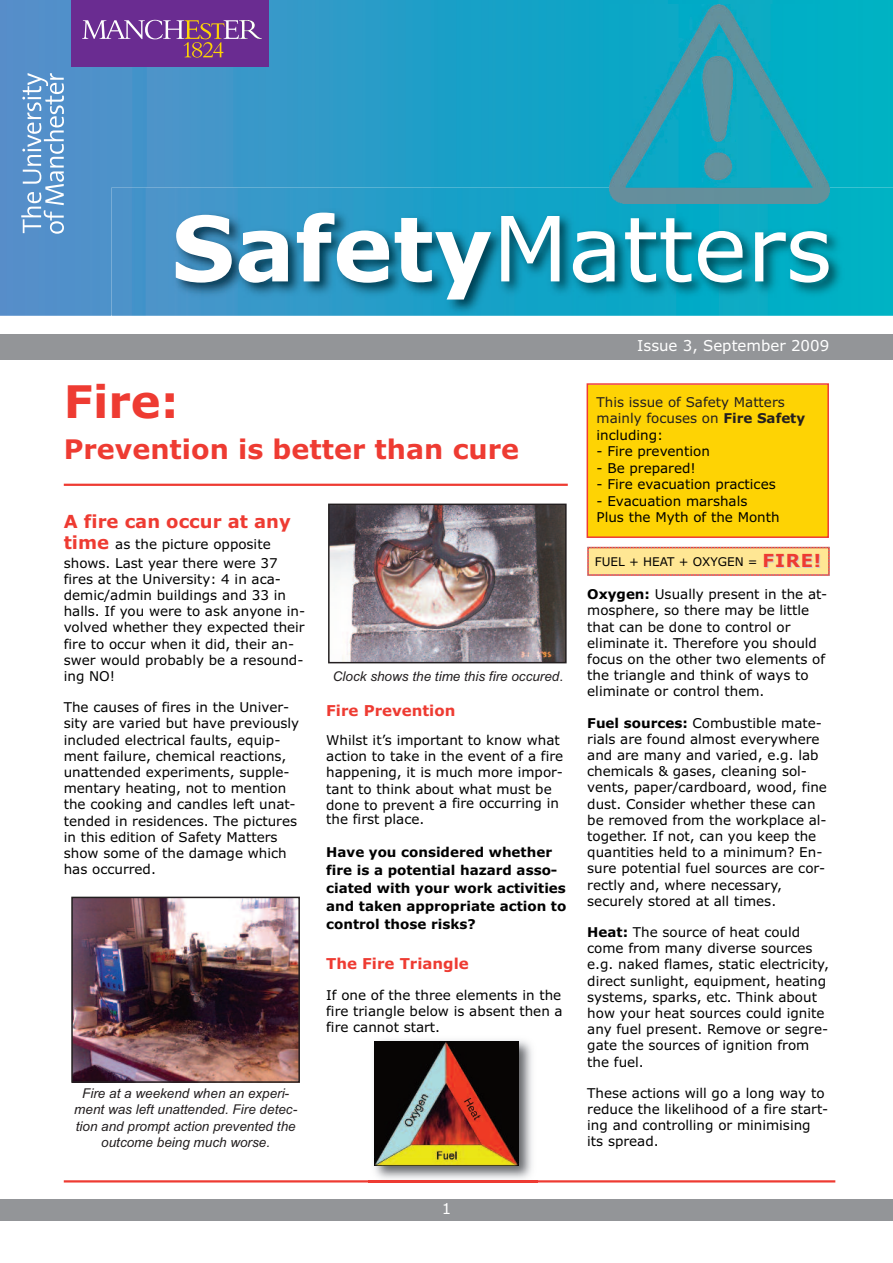
<style>
.page{position:relative;width:893px;height:1263px;background:#fff}
.page>*{position:absolute;margin:0;border:0;box-sizing:border-box;transform-origin:0 0}
.t1{font:90px "Verdana";color:#fff}
.t2{font:700 45px "Verdana";color:#ee3b32}
.t3{font:700 27px "Verdana";color:#ee3b32}
.t4{font:700 18px "Verdana";color:#ee3b32}
.t5{font:700 15px "Verdana";color:#ee3b32}
.t6{font:15px "Verdana";color:#fff}
.t7{font:13.5px/16.2px "Verdana";color:#000}
.t8{font:italic 13.5px/16.2px "Arial";color:#231f20;text-align:center}
.t9{font:700 13.5px/18px "Verdana";color:#000}
.t10{font:13.5px/16.5px "Verdana";color:#231f20}
.t11{font:12px "Verdana";color:#000}
.s1{font-weight:700}
.s2{font-weight:700;font-size:18px;color:#ee3b32}
.s3{font-style:normal}
.s4{color:#000}
.s5{font-weight:700;font-size:18px;color:#ccc}
</style>
<div class="page">
<hr style="left:64px;top:1180px;width:771px;height:2px;background:#ee3b32">
<svg style="left:587px;top:547px;width:243px;height:29px;background:#f9d68d"></svg>
<div style="left:588px;top:385px;width:239px;height:151px;background:#fed304"></div>
<div style="left:587px;top:383px;width:242px;height:155px;border:2px solid #ee3b32"></div>
<img style="left:0;top:0;width:893px;height:316px">
<img style="left:610px;top:4px;width:219px;height:184px">
<div style="left:0;top:334px;width:893px;height:25px;background:#939598"></div>
<img style="left:111px;top:188px;width:782px;height:128px">
<hr style="left:64px;top:484px;width:504px;height:2px;background:#ee3b32">
<div style="left:71px;top:0;width:198px;height:67px;background:#6a2c91"></div>
<svg style="left:82px;top:20px;width:180px;height:38px"></svg>
<svg style="left:21px;top:73px;width:43px;height:161px;background:#7aa8d5"></svg>
<div style="left:0;top:1199px;width:893px;height:21px;background:#939598"></div>
<img style="left:331px;top:507px;width:233px;height:153px">
<div style="left:328px;top:504px;width:239px;height:159px;border:2px solid #231f20"></div>
<img style="left:74px;top:900px;width:223px;height:180px">
<div style="left:71px;top:897px;width:229px;height:186px;border:2px solid #231f20"></div>
<img style="left:368px;top:1040px;width:170px;height:143px">
<img style="left:375px;top:1041px;width:144px;height:125px">
<h1 class="t1" style="left:171px;top:198px;width:663px"><span class="s1">Safety</span>Matters</h1>
<h2 class="t2" style="left:64px;top:376px;width:116px">Fire:</h2>
<h3 class="t3" style="left:64px;top:433px;width:457px">Prevention is better than cure</h3>
<h3 class="t4" style="left:64px;top:511px;width:228px">A fire can occur at any</h3>
<p class="t7" style="left:64px;top:536px;width:216px;line-height:18.1px"><span class="s2">time</span> as the picture opposite shows. Last year there were 37</p>
<p class="t7" style="left:64px;top:571px;width:243px">fires at the University: 4 in aca&shy;demic/admin buildings and 33 in halls. If you were to ask anyone in&shy;volved whether they expected their fire to occur when it did, their an&shy;swer would probably be a resound&shy;ing NO!</p>
<p class="t7" style="left:64px;top:699px;width:237px">The causes of fires in the Univer&shy;sity are varied but have previously included electrical faults, equip&shy;ment failure, chemical reactions, unattended experiments, supple&shy;mentary heating, not to mention the cooking and candles left unat&shy;tended in residences. The pictures in this edition of Safety Matters show some of the damage which has occurred.</p>
<p class="t8" style="left:333px;top:668px;width:232px">Clock shows the time this fire occured<span class="s3">.</span></p>
<p class="t5" style="left:326px;top:702px;width:131px">Fire Prevention</p>
<p class="t7" style="left:326px;top:732px;width:238px">Whilst it’s important to know what action to take in the event of a fire happening, it is much more impor&shy;tant to think about what must be</p>
<p class="t7" style="left:326px;top:795px;width:234px">done to prevent a fire occurring in the first place.</p>
<p class="t9" style="left:326px;top:844px;width:242px">Have you considered whether fire is a potential hazard asso&shy;ciated with your work activities and taken appropriate action to control those risks?</p>
<p class="t5" style="left:326px;top:955px;width:144px">The Fire Triangle</p>
<p class="t7" style="left:326px;top:987px;width:238px;text-align:justify">If one of the three elements in the fire triangle below is absent then a fire cannot start.</p>
<p class="t8" style="left:74px;top:1085px;width:224px">Fire at a weekend when an experi&shy;ment was left unattended. Fire detec&shy;tion and prompt action prevented the outcome being much worse.</p>
<p class="t6" style="left:442px;top:1200px;width:11px">1</p>
<p class="t6" style="left:637px;top:337px;width:193px">Issue 3, September 2009</p>
<p class="t10" style="left:597px;top:394px;width:210px">This issue of Safety Matters mainly focuses on <span class="s1">Fire Safety </span><span class="s4">including:</span></p>
<p class="t7" style="left:597px;top:443px;width:115px">- Fire prevention</p>
<p class="t7" style="left:597px;top:460px;width:101px">- Be prepared!</p>
<p class="t7" style="left:597px;top:476px;width:181px">- Fire evacuation practices</p>
<p class="t7" style="left:597px;top:493px;width:185px">- Evacuation marshals<br>Plus the Myth of the Month</p>
<p class="t11" style="left:595px;top:555px;width:228px">FUEL + HEAT + OXYGEN = <span class="s2">FI</span><span class="s5">RE</span><span class="s2">!</span></p>
<p class="t7" style="left:587px;top:586px;width:242px"><span class="s1">Oxygen:</span> Usually present in the at&shy;mosphere, so there may be little that can be done to control or eliminate it. Therefore you should focus on the other two elements of the triangle and think of ways to eliminate or control them.</p>
<p class="t7" style="left:587px;top:715px;width:241px"><span class="s1">Fuel sources:</span> Combustible mate&shy;rials are found almost everywhere and are many and varied, e.g. lab chemicals &amp; gases, cleaning sol&shy;vents, paper/cardboard, wood, fine dust. Consider whether these can be removed from the workplace al&shy;together. If not, can you keep the quantities held to a minimum? En&shy;sure potential fuel sources are cor&shy;rectly and, where necessary, securely stored at all times.</p>
<p class="t7" style="left:587px;top:924px;width:243px"><span class="s1">Heat:</span> The source of heat could come from many diverse sources e.g. naked flames, static electricity, direct sunlight, equipment, heating systems, sparks, etc. Think about how your heat sources could ignite any fuel present. Remove or segre&shy;gate the sources of ignition from the fuel.</p>
<p class="t7" style="left:587px;top:1085px;width:242px">These actions will go a long way to reduce the likelihood of a fire start&shy;ing and controlling or minimising its spread.</p>
</div>
